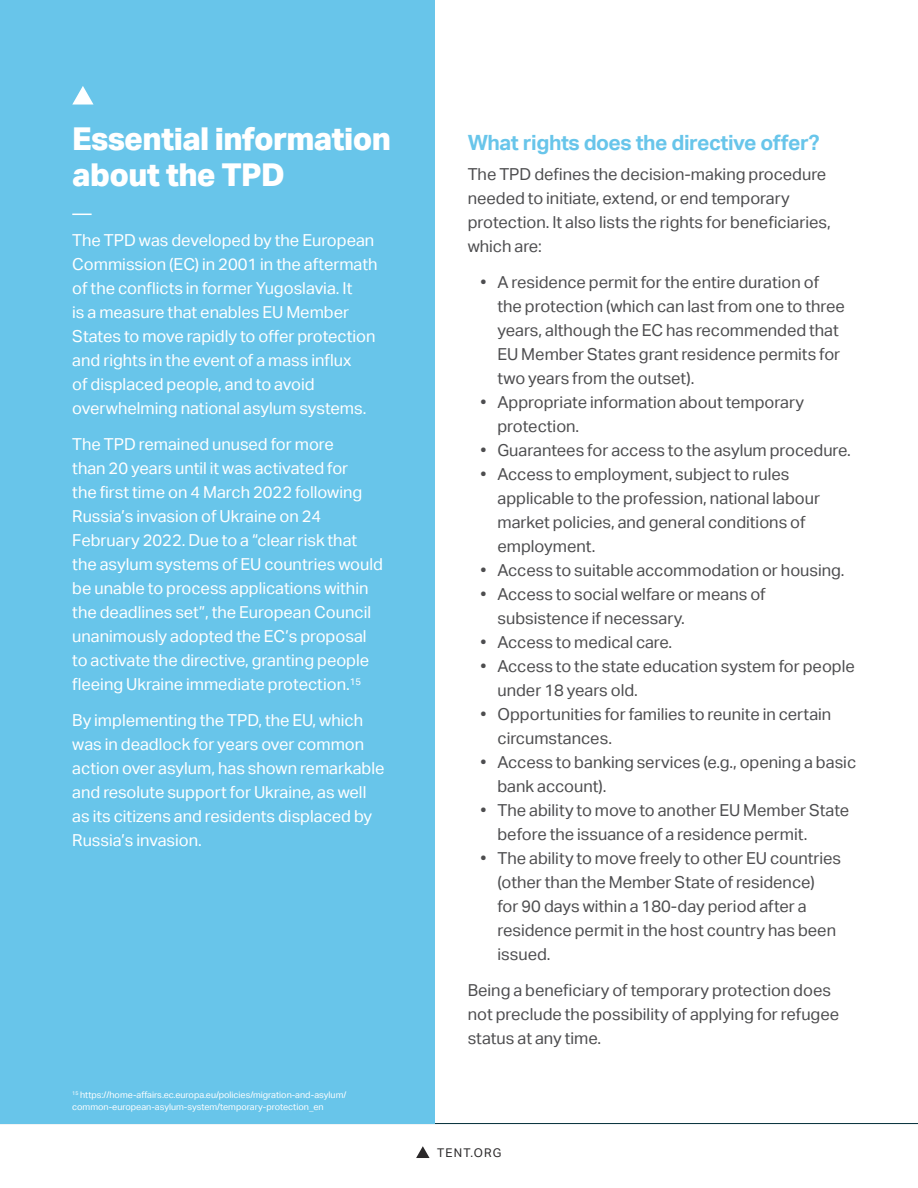
<style>
.page{position:relative;width:918px;height:1188px;background:#fff}
.page>*{position:absolute;margin:0;border:0;box-sizing:border-box;transform-origin:0 0}
.t1{font:800 31.5px/36px "Aktiv Grotesk";letter-spacing:-.02em;color:#fff}
.t2{font:700 21px "Aktiv Grotesk";letter-spacing:-.02em;color:#68c5ea}
.t3{font:16.5px/24px "Aktiv Grotesk";color:#4d4d4f}
.t4{font:16.5px/24px "Aktiv Grotesk";color:#fff}
.t5{font:12px "Aktiv Grotesk";letter-spacing:.1em;color:#2a2829}
.t6{font:9px/12px "Aktiv Grotesk";color:#fff}
</style>
<div class="page">
<svg style="left:416px;top:1146px;width:14px;height:12px"></svg>
<hr style="left:0;top:1123px;width:918px;height:1px;background:#002d37">
<div style="left:0;top:0;width:435px;height:1123px;background:#68c5ea"></div>
<svg style="left:72px;top:86px;width:22px;height:19px"></svg>
<svg style="left:72px;top:214px;width:20px;height:1px"></svg>
<h1 class="t1" style="left:72px;top:120px;width:320px">Essential information about the TPD</h1>
<p class="t2" style="left:468px;top:128px;width:353px">What rights does the directive offer?</p>
<p class="t3" style="left:468px;top:161px;width:365px">The TPD defines the decision-making procedure needed to initiate, extend, or end temporary protection. It also lists the rights for beneficiaries, which are:</p>
<p class="t3" style="left:497px;top:270px;width:349px;text-indent:-17px">• A residence permit for the entire duration of the protection (which can last from one to three years, although the EC has recommended that EU Member States grant residence permits for two years from the outset).</p>
<p class="t3" style="left:497px;top:390px;width:308px;text-indent:-17px">• Appropriate information about temporary protection.</p>
<p class="t3" style="left:480px;top:438px;width:372px">• Guarantees for access to the asylum procedure.</p>
<p class="t3" style="left:497px;top:462px;width:324px;text-indent:-17px">• Access to employment, subject to rules applicable to the profession, national labour market policies, and general conditions of employment.</p>
<p class="t3" style="left:480px;top:558px;width:366px">• Access to suitable accommodation or housing.</p>
<p class="t3" style="left:497px;top:582px;width:270px;text-indent:-17px">• Access to social welfare or means of subsistence if necessary.</p>
<p class="t3" style="left:480px;top:630px;width:193px">• Access to medical care.</p>
<p class="t3" style="left:497px;top:654px;width:359px;text-indent:-17px">• Access to the state education system for people under 18 years old.</p>
<p class="t3" style="left:497px;top:702px;width:335px;text-indent:-17px">• Opportunities for families to reunite in certain circumstances.</p>
<p class="t3" style="left:497px;top:750px;width:360px;text-indent:-17px">• Access to banking services (e.g., opening a basic bank account).</p>
<p class="t3" style="left:497px;top:798px;width:353px;text-indent:-17px">• The ability to move to another EU Member State before the issuance of a residence permit.</p>
<p class="t3" style="left:497px;top:846px;width:345px;text-indent:-17px">• The ability to move freely to other EU countries (other than the Member State of residence)<br>for 90 days within a 180-day period after a residence permit in the host country has been issued.</p>
<p class="t3" style="left:468px;top:978px;width:373px">Being a beneficiary of temporary protection does not preclude the possibility of applying for refugee status at any time.</p>
<p class="t4" style="left:72px;top:227px;width:307px">The TPD was developed by the European Commission (EC) in 2001 in the aftermath of the conflicts in former Yugoslavia. It<br>is a measure that enables EU Member States to move rapidly to offer protection and rights in the event of a mass influx<br>of displaced people, and to avoid overwhelming national asylum systems.</p>
<p class="t4" style="left:72px;top:432px;width:312px">The TPD remained unused for more<br>than 20 years until it was activated for<br>the first time on 4 March 2022 following Russia’s invasion of Ukraine on 24<br>February 2022. Due to a “clear risk that the asylum systems of EU countries would be unable to process applications within the deadlines set”, the European Council unanimously adopted the EC’s proposal to activate the directive, granting people fleeing Ukraine immediate protection.<sup>15</sup></p>
<p class="t4" style="left:72px;top:707px;width:314px">By implementing the TPD, the EU, which was in deadlock for years over common action over asylum, has shown remarkable and resolute support for Ukraine, as well as its citizens and residents displaced by Russia’s invasion.</p>
<p class="t6" style="left:72px;top:1088px;width:276px"><sup>15</sup> https://home-affairs.ec.europa.eu/policies/migration-and-asylum/ common-european-asylum-system/temporary-protection_en</p>
<p class="t5" style="left:437px;top:1145px;width:66px">TENT.ORG</p>
</div>
